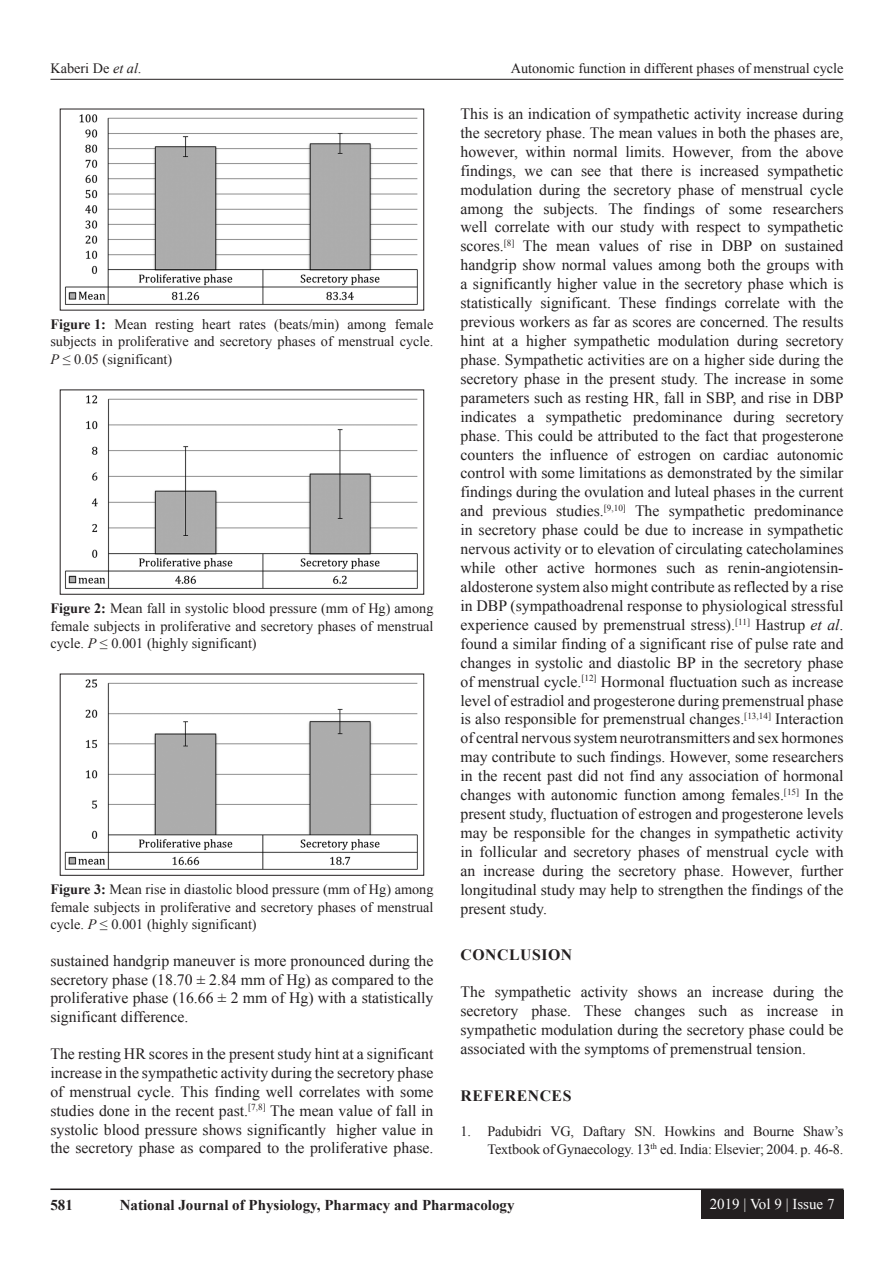
<style>
.page{position:relative;width:894px;height:1263px;background:#fff}
.page>*{position:absolute;margin:0;border:0;box-sizing:border-box;transform-origin:0 0}
.TX{font:15.75px/18.9px "Times New Roman";color:#231f20;text-align:justify}
.t1{font:700 15.75px "Times New Roman";letter-spacing:.035em;color:#231f20}
.RF{font:700 15px "Times New Roman";color:#231f20}
.RF_VOL{font:15px "Times New Roman";color:#fff}
.FGC{font:14.25px/17.2px "Times New Roman";color:#231f20;text-align:justify}
.REF{font:14.25px/17.4px "Times New Roman";letter-spacing:-.01em;color:#231f20;text-align:right}
.s1{font-style:italic}
.s2{font-weight:700}
</style>
<div class="page">
<hr style="left:50px;top:79px;width:793px;height:1px;background:#231f20">
<hr style="left:50px;top:1188px;width:793px;height:2px;background:#231f20">
<div style="left:700px;top:1190px;width:143px;height:28px;background:#231f20"></div>
<img style="left:65px;top:114px;width:353px;height:191px">
<img style="left:65px;top:395px;width:353px;height:194px">
<img style="left:64px;top:679px;width:354px;height:191px">
<p class="FGC" style="left:50px;top:59px;width:93px">Kaberi De <span class="s1">et al</span>.</p>
<p class="FGC" style="left:510px;top:59px;width:334px">Autonomic function in different phases of menstrual cycle</p>
<p class="FGC" style="left:50px;top:315px;width:384px"><span class="s2">Figure 1:</span> Mean resting heart rates (beats/min) among female subjects in proliferative and secretory phases of menstrual cycle.<br><span class="s1">P</span> ≤ 0.05 (significant)</p>
<p class="FGC" style="left:50px;top:599px;width:384px"><span class="s2">Figure 2:</span> Mean fall in systolic blood pressure (mm of Hg) among female subjects in proliferative and secretory phases of menstrual cycle. <span class="s1">P</span> ≤ 0.001 (highly significant)</p>
<p class="FGC" style="left:50px;top:880px;width:384px"><span class="s2">Figure 3:</span> Mean rise in diastolic blood pressure (mm of Hg) among female subjects in proliferative and secretory phases of menstrual cycle. <span class="s1">P</span> ≤ 0.001 (highly significant)</p>
<p class="TX" style="left:50px;top:950px;width:384px">sustained handgrip maneuver is more pronounced during the secretory phase (18.70 ± 2.84 mm of Hg) as compared to the proliferative phase (16.66 ± 2 mm of Hg) with a statistically significant difference.</p>
<p class="TX" style="left:50px;top:1044px;width:384px">The resting HR scores in the present study hint at a significant increase in the sympathetic activity during the secretory phase of menstrual cycle. This finding well correlates with some studies done in the recent past.<sup>[7,8]</sup> The mean value of fall in systolic blood pressure shows significantly higher value in the secretory phase as compared to the proliferative phase.</p>
<p class="TX" style="left:460px;top:104px;width:384px">This is an indication of sympathetic activity increase during the secretory phase. The mean values in both the phases are, however, within normal limits. However, from the above findings, we can see that there is increased sympathetic modulation during the secretory phase of menstrual cycle among the subjects. The findings of some researchers well correlate with our study with respect to sympathetic scores.<sup>[8]</sup> The mean values of rise in DBP on sustained handgrip show normal values among both the groups with a significantly higher value in the secretory phase which is statistically significant. These findings correlate with the previous workers as far as scores are concerned. The results hint at a higher sympathetic modulation during secretory phase. Sympathetic activities are on a higher side during the secretory phase in the present study. The increase in some parameters such as resting HR, fall in SBP, and rise in DBP indicates a sympathetic predominance during secretory phase. This could be attributed to the fact that progesterone counters the influence of estrogen on cardiac autonomic control with some limitations as demonstrated by the similar findings during the ovulation and luteal phases in the current and previous studies.<sup>[9,10]</sup> The sympathetic predominance in secretory phase could be due to increase in sympathetic nervous activity or to elevation of circulating catecholamines while other active hormones such as renin-angiotensin&shy;aldosterone system also might contribute as reflected by a rise in DBP (sympathoadrenal response to physiological stressful experience caused by premenstrual stress).<sup>[11]</sup> Hastrup <span class="s1">et al</span>. found a similar finding of a significant rise of pulse rate and changes in systolic and diastolic BP in the secretory phase of menstrual cycle.<sup>[12]</sup> Hormonal fluctuation such as increase level of estradiol and progesterone during premenstrual phase is also responsible for premenstrual changes.<sup>[13,14]</sup> Interaction of central nervous system neurotransmitters and sex hormones may contribute to such findings. However, some researchers in the recent past did not find any association of hormonal changes with autonomic function among females.<sup>[15]</sup> In the present study, fluctuation of estrogen and progesterone levels may be responsible for the changes in sympathetic activity in follicular and secretory phases of menstrual cycle with an increase during the secretory phase. However, further longitudinal study may help to strengthen the findings of the present study.</p>
<h1 class="t1" style="left:460px;top:943px;width:113px">CONCLUSION</h1>
<p class="TX" style="left:460px;top:982px;width:384px">The sympathetic activity shows an increase during the secretory phase. These changes such as increase in sympathetic modulation during the secretory phase could be associated with the symptoms of premenstrual tension.</p>
<h1 class="t1" style="left:460px;top:1084px;width:112px">REFERENCES</h1>
<p class="REF" style="left:460px;top:1122px;width:384px">1. Padubidri VG, Daftary SN. Howkins and Bourne Shaw’s<br>Textbook of Gynaecology. 13<sup>th</sup> ed. India: Elsevier; 2004. p. 46-8.</p>
<p class="RF" style="left:50px;top:1194px;width:24px">581</p>
<p class="RF" style="left:120px;top:1194px;width:396px">National Journal of Physiology, Pharmacy and Pharmacology</p>
<p class="RF_VOL" style="left:709px;top:1193px;width:126px">2019 | Vol 9 | Issue 7</p>
</div>
